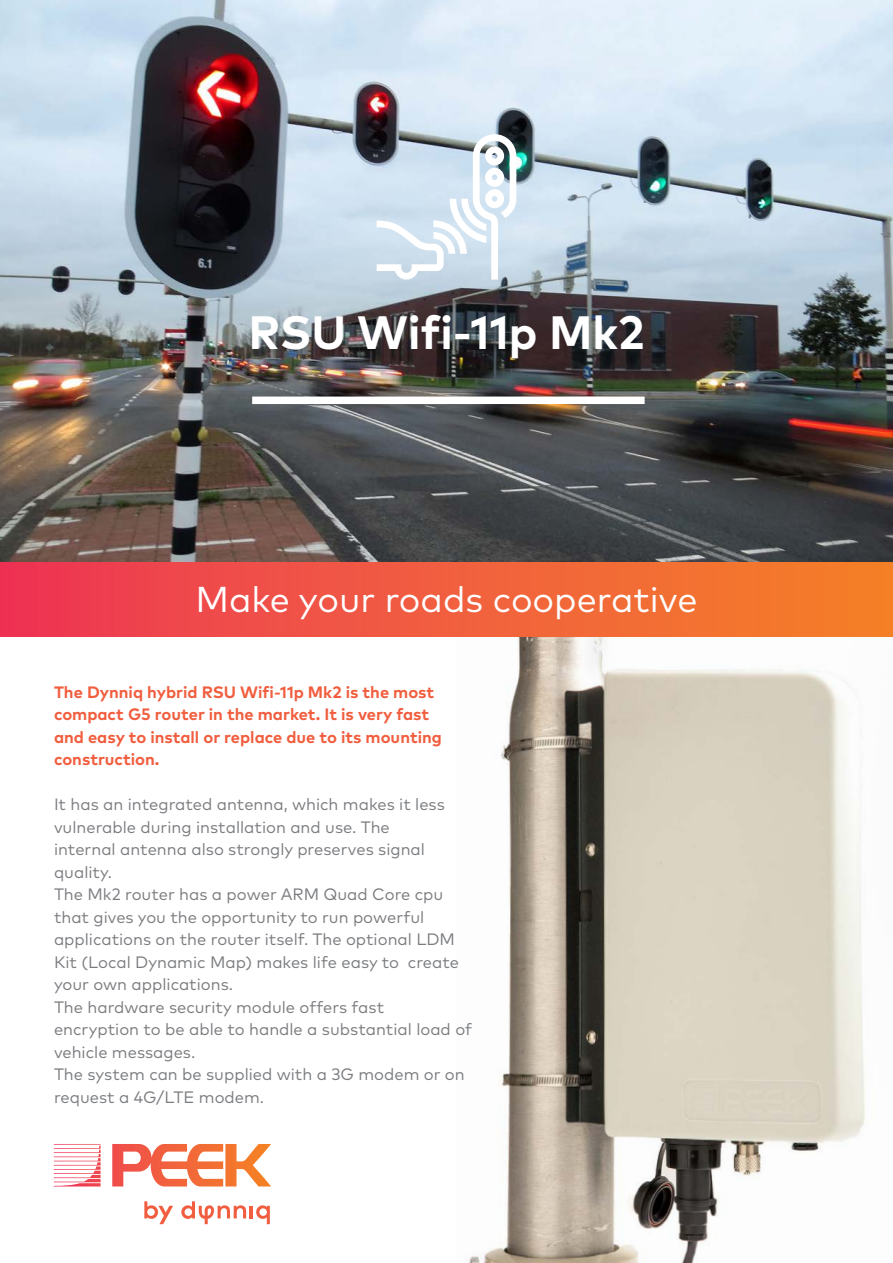
<style>
.page{position:relative;width:893px;height:1263px;background:#fff}
.page>*{position:absolute;margin:0;border:0;box-sizing:border-box;transform-origin:0 0}
.t1{font:700 46.65px "Mark OT";color:#fff}
.t2{font:36px "Mark OT";color:#fff}
.t3{font:16.5px/22.5px "Mark OT";color:#7a7c7f}
.t4{font:700 16.5px/22.5px "Mark OT";color:#f15e3f}
</style>
<div class="page">
<img style="left:469px;top:637px;width:396px;height:626px">
<img style="left:0;top:0;width:893px;height:562px">
<div style="left:0;top:562px;width:893px;height:75px;background:linear-gradient(to right,#ed3755,#f48227)"></div>
<svg style="left:54px;top:1144px;width:217px;height:42px"></svg>
<svg style="left:181px;top:1201px;width:89px;height:23px"></svg>
<svg style="left:144px;top:1201px;width:29px;height:23px"></svg>
<svg style="left:377px;top:134px;width:139px;height:146px"></svg>
<div style="left:252px;top:396px;width:393px;height:8px;background:#fff"></div>
<h1 class="t1" style="left:248px;top:302px;width:398px">RSU Wifi-11p Mk2</h1>
<h2 class="t2" style="left:195px;top:577px;width:504px">Make your roads cooperative</h2>
<p class="t4" style="left:54px;top:680px;width:389px">The Dynniq hybrid RSU Wifi-11p Mk2 is the most compact G5 router in the market. It is very fast and easy to install or replace due to its mounting construction.</p>
<p class="t3" style="left:54px;top:793px;width:420px">It has an integrated antenna, which makes it less vulnerable during installation and use. The<br>internal antenna also strongly preserves signal quality.<br>The Mk2 router has a power ARM Quad Core cpu that gives you the opportunity to run powerful applications on the router itself. The optional LDM Kit (Local Dynamic Map) makes life easy to create your own applications.<br>The hardware security module offers fast encryption to be able to handle a substantial load of vehicle messages.<br>The system can be supplied with a 3G modem or on request a 4G/LTE modem.</p>
</div>
